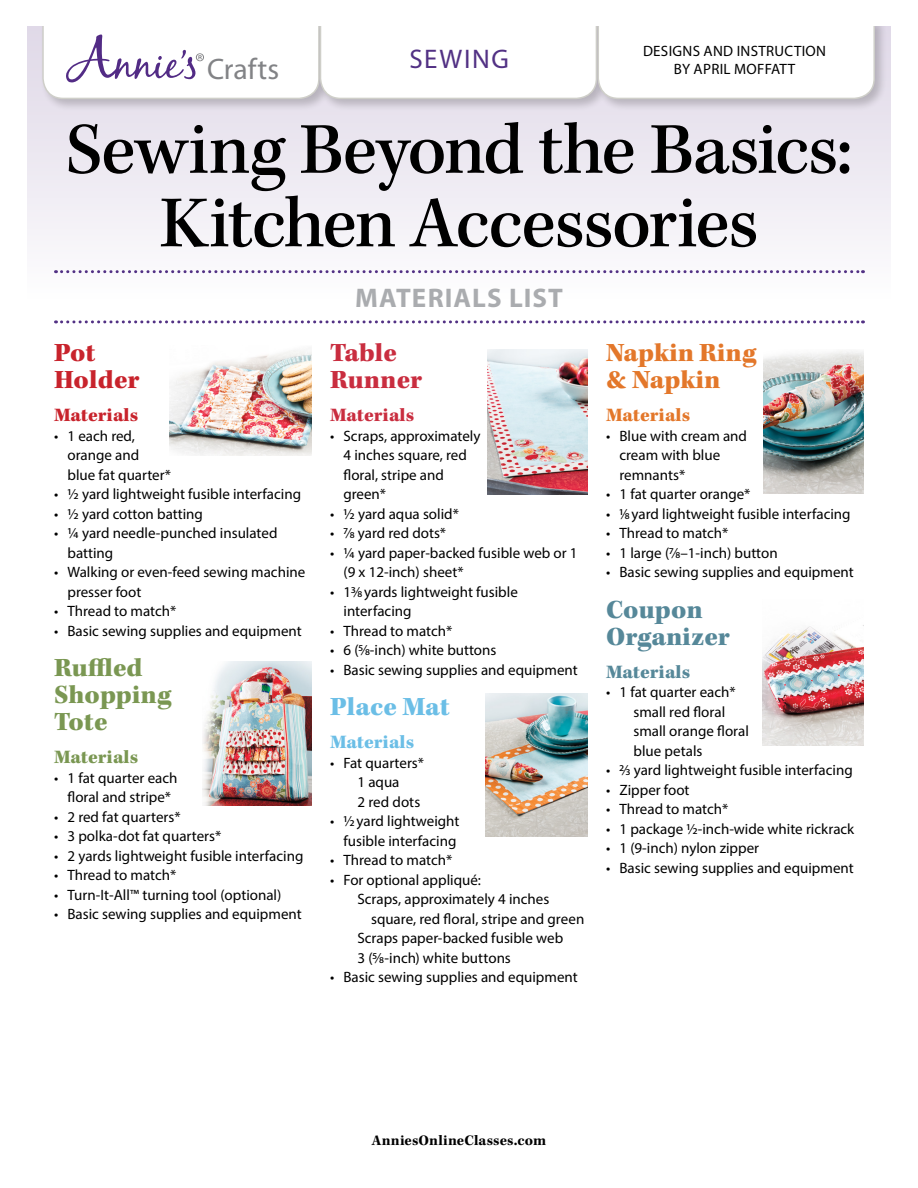
<style>
.page{position:relative;width:918px;height:1188px;background:#fff}
.page>*{position:absolute;margin:0;border:0;box-sizing:border-box;transform-origin:0 0}
.Heading_Section_Mate{font:500 75px/73.5px "Kepler Std";letter-spacing:-.02em;color:#000;text-align:center}
.t1{font:29.7px "Myriad Pro";color:#828386}
.Pattern_Title_Materi{font:900 27px/27px "Kepler Std";color:#7a9752}
.Pattern_Title_Materi-2{font:900 27px/27px "Kepler Std";color:#e3772a}
.Pattern_Title_Materi-3{font:900 27px/27px "Kepler Std";color:#568899}
.Materials_Heading{font:700 27px "Myriad Pro";letter-spacing:.04em;color:#aaacaf}
.Pattern_Title_Materi-4{font:900 27px/27px "Kepler Std";color:#c92d3f}
.Pattern_Title_Materi-5{font:900 27px/27px "Kepler Std";letter-spacing:-.005em;color:#c8232c}
.Pattern_Title_Materi-6{font:900 27px "Kepler Std";letter-spacing:.005em;color:#6bbee6}
.sidebar_heading{font:27px "Myriad Pro";letter-spacing:.065em;color:#523184}
.heading_paragraph_1{font:900 19.5px "Kepler Std";color:#e3772a}
.heading_paragraph_1-2{font:900 19.5px "Kepler Std";color:#568899}
.heading_paragraph_1-3{font:900 19.5px "Kepler Std";color:#c92d3f}
.heading_paragraph_1-4{font:900 19.5px "Kepler Std";color:#6bbee6}
.heading_paragraph_1-5{font:900 19.5px "Kepler Std";color:#c8232c}
.heading_paragraph_1-6{font:900 19.5px "Kepler Std";color:#7a9752}
.materials_sub-list{font:15px/19.5px "Myriad Pro";color:#000}
.pattern_byline{font:15px "Myriad Pro";letter-spacing:.02em;color:#000}
.pattern_romance{font:700 15px "Kepler Std";letter-spacing:.01em;color:#000}
</style>
<div class="page">
<div style="left:27px;top:25px;width:864px;height:273px;background:linear-gradient(to bottom,#ded7e7,#fcfcfd)"></div>
<div style="left:40px;top:17px;width:292px;height:95px;background:#000;opacity:.2"></div>
<div style="left:317px;top:17px;width:292px;height:95px;background:#000;opacity:.2"></div>
<div style="left:595px;top:17px;width:292px;height:95px;background:#000;opacity:.2"></div>
<svg style="left:42px;top:26px;width:834px;height:74px"></svg>
<svg style="left:56px;top:270px;width:807px;height:3px"></svg>
<svg style="left:56px;top:320px;width:807px;height:3px"></svg>
<div style="left:0;top:0;width:918px;height:26px;background:#fff"></div>
<img style="left:202px;top:662px;width:110px;height:143px">
<img style="left:170px;top:350px;width:142px;height:106px">
<img style="left:488px;top:350px;width:100px;height:145px">
<img style="left:486px;top:693px;width:102px;height:144px">
<img style="left:763px;top:351px;width:101px;height:143px">
<img style="left:762px;top:625px;width:102px;height:120px">
<p class="t1" style="left:207px;top:51px;width:74px">Crafts</p>
<p class="sidebar_heading" style="left:410px;top:42px;width:101px">SEWING</p>
<p class="pattern_byline" style="left:643px;top:42px;width:185px">DESIGNS AND INSTRUCTION</p>
<p class="pattern_byline" style="left:674px;top:60px;width:123px">BY APRIL MOFFATT</p>
<p class="Heading_Section_Mate" style="left:65px;top:115px;width:789px">Sewing Beyond the Basics:<br>Kitchen Accessories</p>
<p class="Pattern_Title_Materi-5" style="left:54px;top:340px;width:87px">Pot<br>Holder</p>
<p class="heading_paragraph_1-5" style="left:54px;top:404px;width:86px">Materials</p>
<p class="materials_sub-list" style="left:68px;top:426px;width:105px;text-indent:-14px">• 1 each red, orange and<br>blue fat quarter*</p>
<p class="materials_sub-list" style="left:54px;top:484px;width:249px">• 1/2 yard lightweight fusible interfacing</p>
<p class="materials_sub-list" style="left:54px;top:504px;width:150px">• 1/2 yard cotton batting</p>
<p class="materials_sub-list" style="left:68px;top:523px;width:212px;text-indent:-14px">• 1/4 yard needle-punched insulated batting</p>
<p class="materials_sub-list" style="left:68px;top:562px;width:239px;text-indent:-14px">• Walking or even-feed sewing machine presser foot</p>
<p class="materials_sub-list" style="left:54px;top:601px;width:124px">• Thread to match*</p>
<p class="materials_sub-list" style="left:54px;top:621px;width:249px">• Basic sewing supplies and equipment</p>
<p class="Pattern_Title_Materi" style="left:54px;top:655px;width:119px">Ruffled<br>Shopping<br>Tote</p>
<p class="heading_paragraph_1-6" style="left:54px;top:746px;width:86px">Materials</p>
<p class="materials_sub-list" style="left:54px;top:768px;width:125px;text-align:center">• 1 fat quarter each floral and stripe*</p>
<p class="materials_sub-list" style="left:54px;top:807px;width:128px">• 2 red fat quarters*</p>
<p class="materials_sub-list" style="left:54px;top:826px;width:169px">• 3 polka-dot fat quarters*</p>
<p class="materials_sub-list" style="left:54px;top:846px;width:251px">• 2 yards lightweight fusible interfacing</p>
<p class="materials_sub-list" style="left:54px;top:865px;width:124px">• Thread to match*</p>
<p class="materials_sub-list" style="left:54px;top:885px;width:229px">• Turn-It-All™ turning tool (optional)</p>
<p class="materials_sub-list" style="left:54px;top:904px;width:249px">• Basic sewing supplies and equipment</p>
<p class="Materials_Heading" style="left:355px;top:280px;width:209px">MATERIALS LIST</p>
<p class="Pattern_Title_Materi-4" style="left:330px;top:340px;width:94px">Table<br>Runner</p>
<p class="heading_paragraph_1-3" style="left:330px;top:404px;width:86px">Materials</p>
<p class="materials_sub-list" style="left:344px;top:426px;width:139px;text-indent:-14px">• Scraps, approximately<br>4 inches square, red floral, stripe and green*</p>
<p class="materials_sub-list" style="left:330px;top:504px;width:130px">• 1/2 yard aqua solid*</p>
<p class="materials_sub-list" style="left:330px;top:523px;width:118px">• 7/8 yard red dots*</p>
<p class="materials_sub-list" style="left:344px;top:543px;width:236px;text-indent:-14px">• 1/4 yard paper-backed fusible web or 1 (9 x 12-inch) sheet*</p>
<p class="materials_sub-list" style="left:344px;top:582px;width:176px;text-indent:-14px">• 13/8 yards lightweight fusible interfacing</p>
<p class="materials_sub-list" style="left:330px;top:621px;width:124px">• Thread to match*</p>
<p class="materials_sub-list" style="left:330px;top:640px;width:168px">• 6 (5/8-inch) white buttons</p>
<p class="materials_sub-list" style="left:330px;top:660px;width:249px">• Basic sewing supplies and equipment</p>
<p class="Pattern_Title_Materi-6" style="left:330px;top:691px;width:121px">Place Mat</p>
<p class="heading_paragraph_1-4" style="left:330px;top:731px;width:86px">Materials</p>
<p class="materials_sub-list" style="left:330px;top:753px;width:96px">• Fat quarters*</p>
<p class="materials_sub-list" style="left:358px;top:772px;width:44px">1 aqua</p>
<p class="materials_sub-list" style="left:358px;top:792px;width:64px">2 red dots</p>
<p class="materials_sub-list" style="left:330px;top:811px;width:131px;text-align:right">• 1/2 yard lightweight fusible interfacing</p>
<p class="materials_sub-list" style="left:330px;top:850px;width:124px">• Thread to match*</p>
<p class="materials_sub-list" style="left:330px;top:870px;width:153px">• For optional appliqué:</p>
<p class="materials_sub-list" style="left:371px;top:889px;width:215px;text-indent:-14px">Scraps, approximately 4 inches square, red floral, stripe and green</p>
<p class="materials_sub-list" style="left:358px;top:928px;width:207px">Scraps paper-backed fusible web</p>
<p class="materials_sub-list" style="left:358px;top:948px;width:155px">3 (5/8-inch) white buttons</p>
<p class="materials_sub-list" style="left:330px;top:967px;width:249px">• Basic sewing supplies and equipment</p>
<p class="Pattern_Title_Materi-2" style="left:606px;top:340px;width:152px">Napkin Ring &amp; Napkin</p>
<p class="heading_paragraph_1" style="left:606px;top:404px;width:86px">Materials</p>
<p class="materials_sub-list" style="left:620px;top:426px;width:129px;text-indent:-14px">• Blue with cream and cream with blue remnants*</p>
<p class="materials_sub-list" style="left:606px;top:484px;width:146px">• 1 fat quarter orange*</p>
<p class="materials_sub-list" style="left:606px;top:504px;width:246px">• 1/8 yard lightweight fusible interfacing</p>
<p class="materials_sub-list" style="left:606px;top:523px;width:124px">• Thread to match*</p>
<p class="materials_sub-list" style="left:606px;top:543px;width:173px">• 1 large (7/8–1-inch) button</p>
<p class="materials_sub-list" style="left:606px;top:562px;width:249px">• Basic sewing supplies and equipment</p>
<p class="Pattern_Title_Materi-3" style="left:606px;top:597px;width:126px">Coupon<br>Organizer</p>
<p class="heading_paragraph_1-2" style="left:606px;top:661px;width:86px">Materials</p>
<p class="materials_sub-list" style="left:606px;top:682px;width:131px">• 1 fat quarter each*</p>
<p class="materials_sub-list" style="left:634px;top:702px;width:93px">small red floral</p>
<p class="materials_sub-list" style="left:634px;top:721px;width:117px">small orange floral</p>
<p class="materials_sub-list" style="left:634px;top:741px;width:70px">blue petals</p>
<p class="materials_sub-list" style="left:606px;top:760px;width:248px">• 2/3 yard lightweight fusible interfacing</p>
<p class="materials_sub-list" style="left:606px;top:780px;width:85px">• Zipper foot</p>
<p class="materials_sub-list" style="left:606px;top:799px;width:124px">• Thread to match*</p>
<p class="materials_sub-list" style="left:606px;top:819px;width:250px">• 1 package 1/2-inch-wide white rickrack</p>
<p class="materials_sub-list" style="left:606px;top:838px;width:155px">• 1 (9-inch) nylon zipper</p>
<p class="materials_sub-list" style="left:606px;top:858px;width:249px">• Basic sewing supplies and equipment</p>
<p class="pattern_romance" style="left:372px;top:1131px;width:176px">AnniesOnlineClasses.com</p>
</div>
